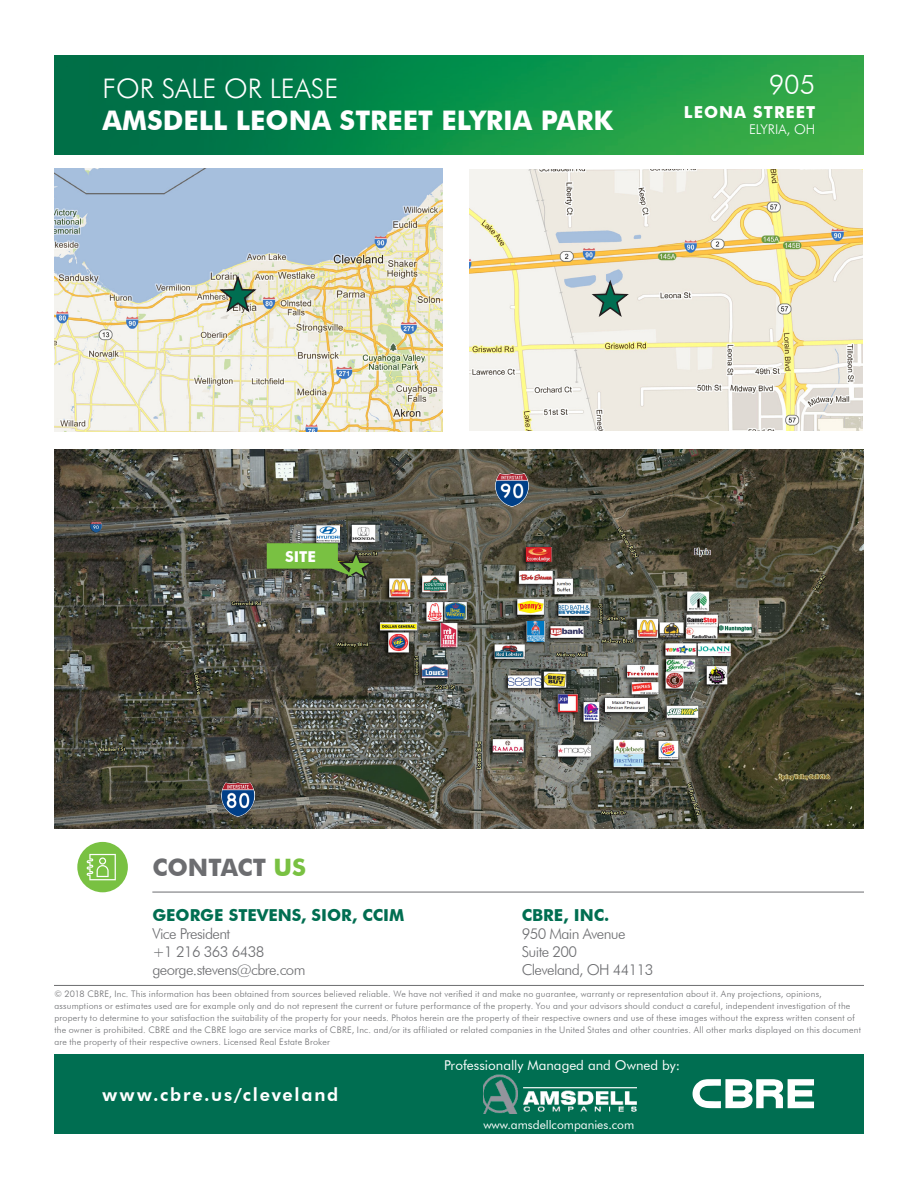
<style>
.page{position:relative;width:918px;height:1188px;background:#fff}
.page>*{position:absolute;margin:0;border:0;box-sizing:border-box;transform-origin:0 0}
.t1{font:700 27px "Futura BT";color:#fff}
.t2{font:300 27px "Futura BT";color:#fff}
.Contact_Us{font:700 24px "Futura BT";color:#6c6d70}
.t3{font:800 18px "Futura BT";letter-spacing:.1em;color:#fff}
.Broker_Name{font:700 16.5px "Futura BT";color:#006e51}
.t4{font:700 16.5px "Futura BT";letter-spacing:.06em;color:#fff}
.Broker_Contact_Info{font:300 15px "Futura BT";letter-spacing:-.04em;color:#6c6d70}
.t5{font:700 15px "Futura BT";color:#fff}
.t6{font:13.5px "Futura BT";color:#fff}
.t7{font:300 13.5px "Futura BT";color:#fff}
.BrokerName_FutHvy_bl{font:12px "Futura BT";color:#fff}
.t8{font:300 9px/12px "Futura BT";letter-spacing:.025em;color:#6c6d70}
.s1{color:#79c142}
</style>
<div class="page">
<img style="left:54px;top:56px;width:810px;height:98px">
<img style="left:54px;top:169px;width:388px;height:263px">
<img style="left:54px;top:450px;width:810px;height:378px">
<hr style="left:54px;top:985px;width:810px;height:1px;background:#6c6d70">
<div style="left:54px;top:1054px;width:810px;height:80px;background:#006e51"></div>
<svg style="left:693px;top:1079px;width:121px;height:29px"></svg>
<hr style="left:152px;top:892px;width:712px;height:1px;background:#6c6d70">
<div style="left:77px;top:842px;width:51px;height:50px;background:#79c142;border-radius:50%"></div>
<svg style="left:87px;top:854px;width:29px;height:26px"></svg>
<img style="left:470px;top:169px;width:393px;height:262px">
<svg style="left:590px;top:280px;width:41px;height:39px;background:#a7b8af"></svg>
<img style="left:495px;top:473px;width:33px;height:34px">
<img style="left:221px;top:783px;width:33px;height:33px">
<svg style="left:267px;top:543px;width:110px;height:39px;background:#638543"></svg>
<svg style="left:217px;top:276px;width:42px;height:38px;background:#a0ae97"></svg>
<img style="left:483px;top:1074px;width:153px;height:40px">
<p class="t2" style="left:103px;top:72px;width:237px">FOR SALE OR LEASE</p>
<p class="t1" style="left:103px;top:104px;width:512px">AMSDELL LEONA STREET ELYRIA PARK</p>
<p class="t2" style="left:769px;top:68px;width:48px">905</p>
<p class="t4" style="left:684px;top:102px;width:133px">LEONA STREET</p>
<p class="t7" style="left:749px;top:121px;width:68px">ELYRIA, OH</p>
<p class="t5" style="left:285px;top:547px;width:32px">SITE</p>
<p class="Contact_Us" style="left:152px;top:853px;width:155px">CONTACT <span class="s1">US</span></p>
<p class="Broker_Name" style="left:152px;top:905px;width:253px">GEORGE STEVENS, SIOR, CCIM</p>
<p class="Broker_Contact_Info" style="left:152px;top:924px;width:79px">Vice President</p>
<p class="Broker_Contact_Info" style="left:152px;top:942px;width:114px">+1 216 363 6438</p>
<p class="Broker_Contact_Info" style="left:152px;top:960px;width:155px">george.stevens@cbre.com</p>
<p class="Broker_Name" style="left:522px;top:905px;width:89px">CBRE, INC.</p>
<p class="Broker_Contact_Info" style="left:522px;top:924px;width:106px">950 Main Avenue</p>
<p class="Broker_Contact_Info" style="left:522px;top:942px;width:57px">Suite 200</p>
<p class="Broker_Contact_Info" style="left:522px;top:960px;width:133px">Cleveland, OH 44113</p>
<p class="t8" style="left:54px;top:988px;width:808px">© 2018 CBRE, Inc. This information has been obtained from sources believed reliable. We have not verified it and make no guarantee, warranty or representation about it. Any projections, opinions, assumptions or estimates used are for example only and do not represent the current or future performance of the property. You and your advisors should conduct a careful, independent investigation of the property to determine to your satisfaction the suitability of the property for your needs. Photos herein are the property of their respective owners and use of these images without the express written consent of the owner is prohibited. CBRE and the CBRE logo are service marks of CBRE, Inc. and/or its affiliated or related companies in the United States and other countries. All other marks displayed on this document are the property of their respective owners. Licensed Real Estate Broker</p>
<p class="t3" style="left:103px;top:1084px;width:237px">www.cbre.us/cleveland</p>
<p class="t6" style="left:444px;top:1057px;width:238px">Professionally Managed and Owned by:</p>
<p class="BrokerName_FutHvy_bl" style="left:483px;top:1118px;width:152px">www.amsdellcompanies.com</p>
</div>
